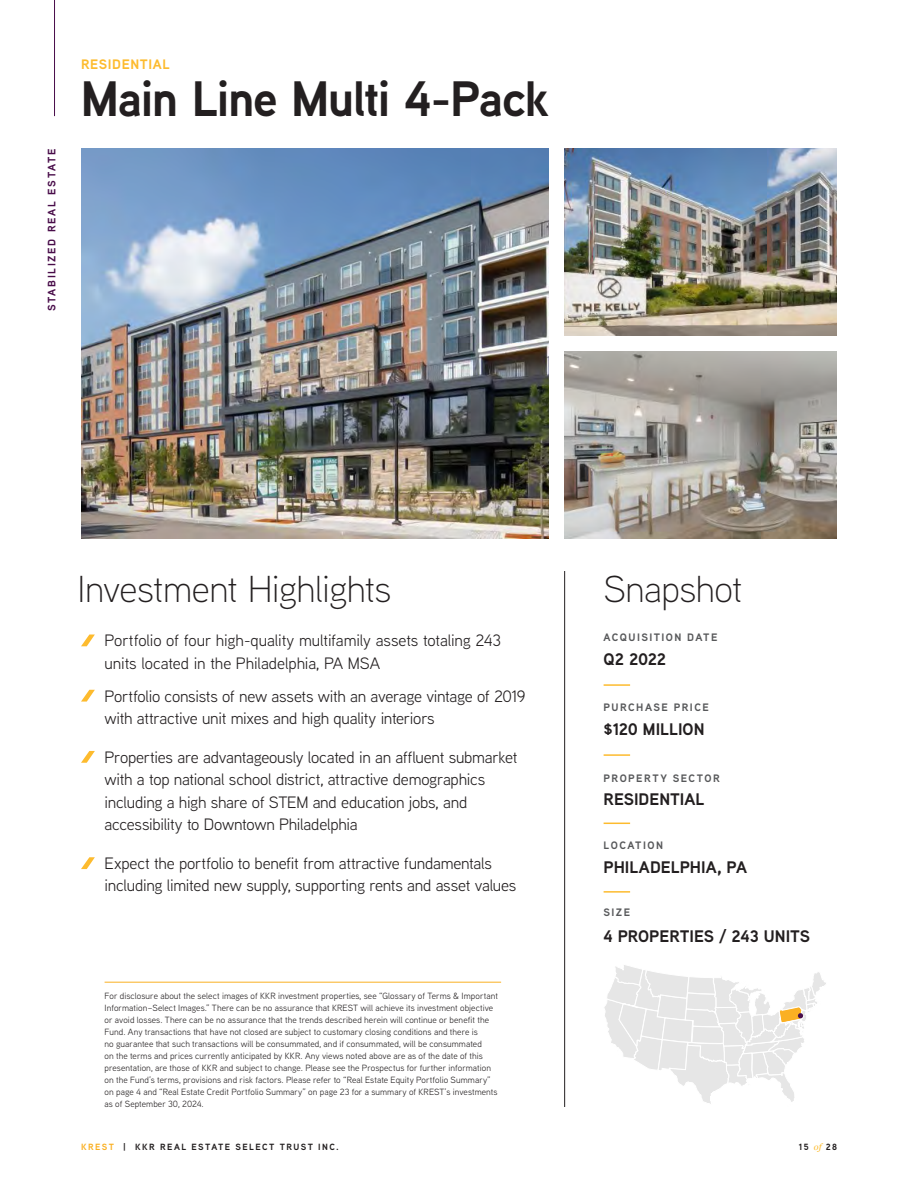
<style>
.page{position:relative;width:918px;height:1188px;background:#fff}
.page>*{position:absolute;margin:0;border:0;box-sizing:border-box;transform-origin:0 0}
.t1{font:700 49.65px "Aaux Next";letter-spacing:-.025em;color:#231f20}
.Headline{font:300 37.5px "Aaux Next";letter-spacing:-.015em;color:#231f20}
.Text{font:700 16.8px "Aaux Next";color:#231f20}
.Boddy{font:16.5px/22.5px "Aaux Next";letter-spacing:-.015em;color:#231f20}
.t2{font:700 13.65px "Aaux Next";letter-spacing:.045em;color:#fdbb2e}
.SubTitle{font:700 10.8px "Aaux Next";letter-spacing:.13em;color:#57585a}
.Sidebar{font:700 10.8px "Aaux Next";letter-spacing:.155em;color:#480c49}
.No_Body{font:9px/12px "Aaux Next";letter-spacing:.01em;color:#231f20}
.t3{font:700 9px "Aaux Next";letter-spacing:.16em;color:#231f20}
.s1{color:#fab023}
.s2{font-family:"Georgia";font-weight:400;font-style:italic;color:#fdbb2e}
</style>
<div class="page">
<hr style="left:54px;top:0;width:1px;height:116px;background:#480c49">
<hr style="left:604px;top:684px;width:26px;height:2px;background:#fdbb2e">
<hr style="left:604px;top:754px;width:26px;height:2px;background:#fdbb2e">
<svg style="left:604px;top:823px;width:26px;height:1px"></svg>
<hr style="left:604px;top:891px;width:26px;height:2px;background:#fdbb2e">
<hr style="left:564px;top:571px;width:1px;height:536px;background:#231f20">
<svg style="left:81px;top:635px;width:14px;height:11px"></svg>
<svg style="left:81px;top:690px;width:14px;height:12px"></svg>
<svg style="left:81px;top:751px;width:14px;height:12px"></svg>
<svg style="left:81px;top:857px;width:14px;height:12px"></svg>
<svg style="left:604px;top:965px;width:222px;height:139px"></svg>
<img style="left:81px;top:149px;width:468px;height:389px">
<img style="left:565px;top:149px;width:272px;height:186px">
<img style="left:565px;top:352px;width:272px;height:186px">
<hr style="left:105px;top:982px;width:396px;height:1px;background:#fab023">
<p class="Sidebar" style="left:44px;top:311px;width:164px;rotate:-90deg">STABILIZED REAL ESTATE</p>
<p class="t2" style="left:81px;top:54px;width:91px">RESIDENTIAL</p>
<p class="t1" style="left:81px;top:64px;width:469px">Main Line Multi 4-Pack</p>
<p class="Headline" style="left:77px;top:564px;width:316px">Investment Highlights</p>
<p class="Boddy" style="left:105px;top:629px;width:398px">Portfolio of four high-quality multifamily assets totaling 243 units located in the Philadelphia, PA MSA</p>
<p class="Boddy" style="left:105px;top:684px;width:423px">Portfolio consists of new assets with an average vintage of 2019 with attractive unit mixes and high quality interiors</p>
<p class="Boddy" style="left:105px;top:745px;width:414px">Properties are advantageously located in an affluent submarket with a top national school district, attractive demographics including a high share of STEM and education jobs, and accessibility to Downtown Philadelphia</p>
<p class="Boddy" style="left:105px;top:851px;width:413px">Expect the portfolio to benefit from attractive fundamentals including limited new supply, supporting rents and asset values</p>
<p class="No_Body" style="left:105px;top:990px;width:395px">For disclosure about the select images of KKR investment properties, see “Glossary of Terms &amp; Important Information–Select Images.” There can be no assurance that KREST will achieve its investment objective or avoid losses. There can be no assurance that the trends described herein will continue or benefit the Fund. Any transactions that have not closed are subject to customary closing conditions and there is<br>no guarantee that such transactions will be consummated, and if consummated, will be consummated<br>on the terms and prices currently anticipated by KKR. Any views noted above are as of the date of this presentation, are those of KKR and subject to change. Please see the Prospectus for further information on the Fund’s terms, provisions and risk factors. Please refer to “Real Estate Equity Portfolio Summary” on page 4 and “Real Estate Credit Portfolio Summary” on page 23 for a summary of KREST’s investments as of September 30, 2024.</p>
<p class="Headline" style="left:604px;top:564px;width:141px">Snapshot</p>
<p class="SubTitle" style="left:604px;top:629px;width:115px">ACQUISITION DATE</p>
<p class="Text" style="left:604px;top:648px;width:64px">Q2 2022</p>
<p class="SubTitle" style="left:604px;top:699px;width:107px">PURCHASE PRICE</p>
<p class="Text" style="left:604px;top:717px;width:102px">$120 MILLION</p>
<p class="SubTitle" style="left:604px;top:770px;width:118px">PROPERTY SECTOR</p>
<p class="Text" style="left:604px;top:787px;width:103px">RESIDENTIAL</p>
<p class="SubTitle" style="left:604px;top:837px;width:61px">LOCATION</p>
<p class="Text" style="left:604px;top:856px;width:145px">PHILADELPHIA, PA</p>
<p class="SubTitle" style="left:604px;top:905px;width:28px">SIZE</p>
<p class="Text" style="left:604px;top:924px;width:208px">4 PROPERTIES / 243 UNITS</p>
<p class="t3" style="left:81px;top:1140px;width:259px"><span class="s1">KREST</span> | KKR REAL ESTATE SELECT TRUST INC.</p>
<p class="t3" style="left:799px;top:1140px;width:40px">15 <span class="s2">of</span> 28</p>
</div>
